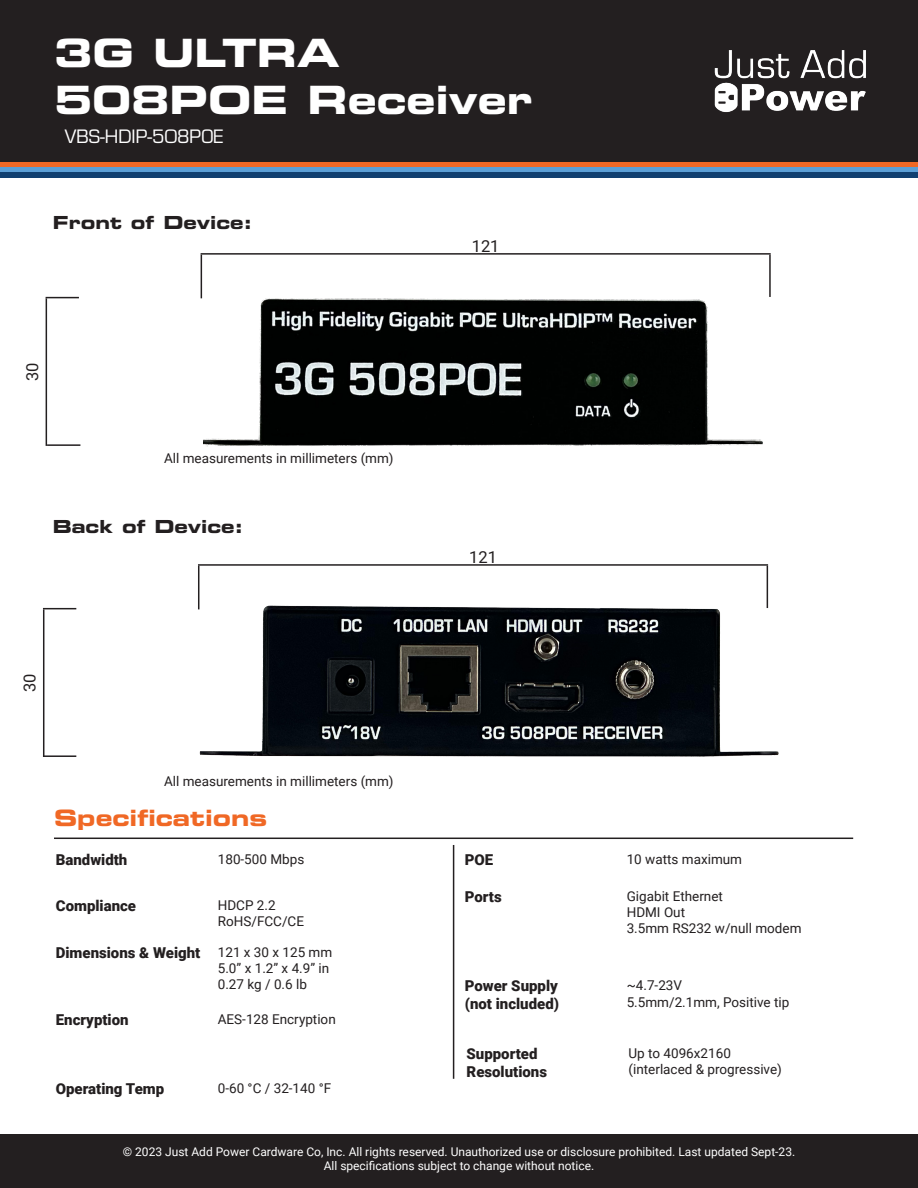
<style>
.page{position:relative;width:918px;height:1188px;background:#fff}
.page>*{position:absolute;margin:0;border:0;box-sizing:border-box;transform-origin:0 0}
.t1{font:39px "Eurostile LT Std Bold Ex 2";color:#fff}
.t2{font:22.5px "Eurostile LT Std Bold Ex 2";color:#f06825}
.t3{font:18px "Eurostile LT Std Bold Ex 2";color:#231f20}
.t4{font:18px "Eurostile LT Std";color:#fff}
.t5{font:16.5px "Roboto";color:#231f20}
.t6{font:900 15px "Roboto";color:#231f20}
.t7{font:13.5px "Roboto";color:#231f20}
.t8{font:12px "Roboto";color:#fff}
</style>
<div class="page">
<div style="left:0;top:162px;width:918px;height:5px;background:#f06825"></div>
<div style="left:0;top:0;width:918px;height:162px;background:#231f20"></div>
<img style="left:714px;top:50px;width:152px;height:62px">
<div style="left:0;top:167px;width:918px;height:5px;background:#5c9fd6"></div>
<div style="left:0;top:172px;width:918px;height:6px;background:#113f70"></div>
<div style="left:0;top:1134px;width:918px;height:54px;background:#231f20"></div>
<hr style="left:54px;top:838px;width:799px;height:1px;background:#231f20">
<hr style="left:453px;top:845px;width:1px;height:234px;background:#231f20">
<hr style="left:46px;top:297px;width:33px;height:1px;background:#231f20">
<hr style="left:46px;top:298px;width:1px;height:148px;background:#231f20">
<hr style="left:201px;top:255px;width:1px;height:43px;background:#231f20">
<hr style="left:769px;top:255px;width:2px;height:42px;background:#231f20">
<hr style="left:201px;top:253px;width:570px;height:2px;background:#231f20">
<hr style="left:47px;top:444px;width:33px;height:2px;background:#231f20">
<hr style="left:43px;top:608px;width:33px;height:1px;background:#231f20">
<hr style="left:43px;top:609px;width:1px;height:148px;background:#231f20">
<hr style="left:198px;top:566px;width:1px;height:43px;background:#231f20">
<hr style="left:767px;top:566px;width:1px;height:42px;background:#231f20">
<hr style="left:198px;top:564px;width:570px;height:2px;background:#231f20">
<img style="left:198px;top:606px;width:581px;height:150px">
<hr style="left:43px;top:755px;width:33px;height:2px;background:#231f20">
<img style="left:203px;top:298px;width:560px;height:149px">
<p class="t1" style="left:54px;top:26px;width:287px">3G ULTRA</p>
<p class="t1" style="left:54px;top:72px;width:480px">508POE Receiver</p>
<p class="t4" style="left:65px;top:126px;width:160px">VBS-HDIP-508POE</p>
<p class="t3" style="left:53px;top:210px;width:201px">Front of Device:</p>
<p class="t5" style="left:472px;top:235px;width:29px">121</p>
<p class="t5" style="left:21px;top:381px;width:20px;rotate:-90deg">30</p>
<p class="t7" style="left:164px;top:449px;width:231px">All measurements in millimeters (mm)</p>
<p class="t3" style="left:53px;top:514px;width:192px">Back of Device:</p>
<p class="t5" style="left:469px;top:546px;width:29px">121</p>
<p class="t5" style="left:18px;top:692px;width:20px;rotate:-90deg">30</p>
<p class="t7" style="left:164px;top:771px;width:231px">All measurements in millimeters (mm)</p>
<p class="t2" style="left:54px;top:802px;width:215px">Specifications</p>
<p class="t6" style="left:56px;top:849px;width:73px">Bandwidth</p>
<p class="t6" style="left:56px;top:895px;width:82px">Compliance</p>
<p class="t7" style="left:218px;top:849px;width:88px">180-500 Mbps</p>
<p class="t7" style="left:218px;top:896px;width:59px">HDCP 2.2</p>
<p class="t7" style="left:218px;top:912px;width:88px">RoHS/FCC/CE</p>
<p class="t6" style="left:56px;top:942px;width:146px">Dimensions &amp; Weight</p>
<p class="t7" style="left:218px;top:942px;width:116px">121 x 30 x 125 mm</p>
<p class="t7" style="left:218px;top:958px;width:113px">5.0” x 1.2” x 4.9” in</p>
<p class="t7" style="left:218px;top:975px;width:91px">0.27 kg / 0.6 lb</p>
<p class="t6" style="left:56px;top:1009px;width:74px">Encryption</p>
<p class="t7" style="left:218px;top:1010px;width:119px">AES-128 Encryption</p>
<p class="t6" style="left:56px;top:1078px;width:110px">Operating Temp</p>
<p class="t7" style="left:218px;top:1078px;width:115px">0-60 °C / 32-140 °F</p>
<p class="t6" style="left:465px;top:849px;width:30px">POE</p>
<p class="t7" style="left:627px;top:849px;width:117px">10 watts maximum</p>
<p class="t6" style="left:465px;top:886px;width:38px">Ports</p>
<p class="t7" style="left:627px;top:886px;width:98px">Gigabit Ethernet</p>
<p class="t7" style="left:627px;top:902px;width:60px">HDMI Out</p>
<p class="t7" style="left:627px;top:919px;width:176px">3.5mm RS232 w/null modem</p>
<p class="t6" style="left:465px;top:976px;width:95px">Power Supply</p>
<p class="t6" style="left:465px;top:994px;width:96px">(not included)</p>
<p class="t6" style="left:467px;top:1043px;width:72px">Supported</p>
<p class="t6" style="left:467px;top:1061px;width:82px">Resolutions</p>
<p class="t7" style="left:627px;top:976px;width:57px">~4.7-23V</p>
<p class="t7" style="left:627px;top:992px;width:164px">5.5mm/2.1mm, Positive tip</p>
<p class="t7" style="left:629px;top:1044px;width:104px">Up to 4096x2160</p>
<p class="t7" style="left:629px;top:1060px;width:155px">(interlaced &amp; progressive)</p>
<p class="t8" style="left:123px;top:1143px;width:674px">© 2023 Just Add Power Cardware Co, Inc. All rights reserved. Unauthorized use or disclosure prohibited. Last updated Sept-23.</p>
<p class="t8" style="left:324px;top:1157px;width:272px">All specifications subject to change without notice.</p>
</div>
